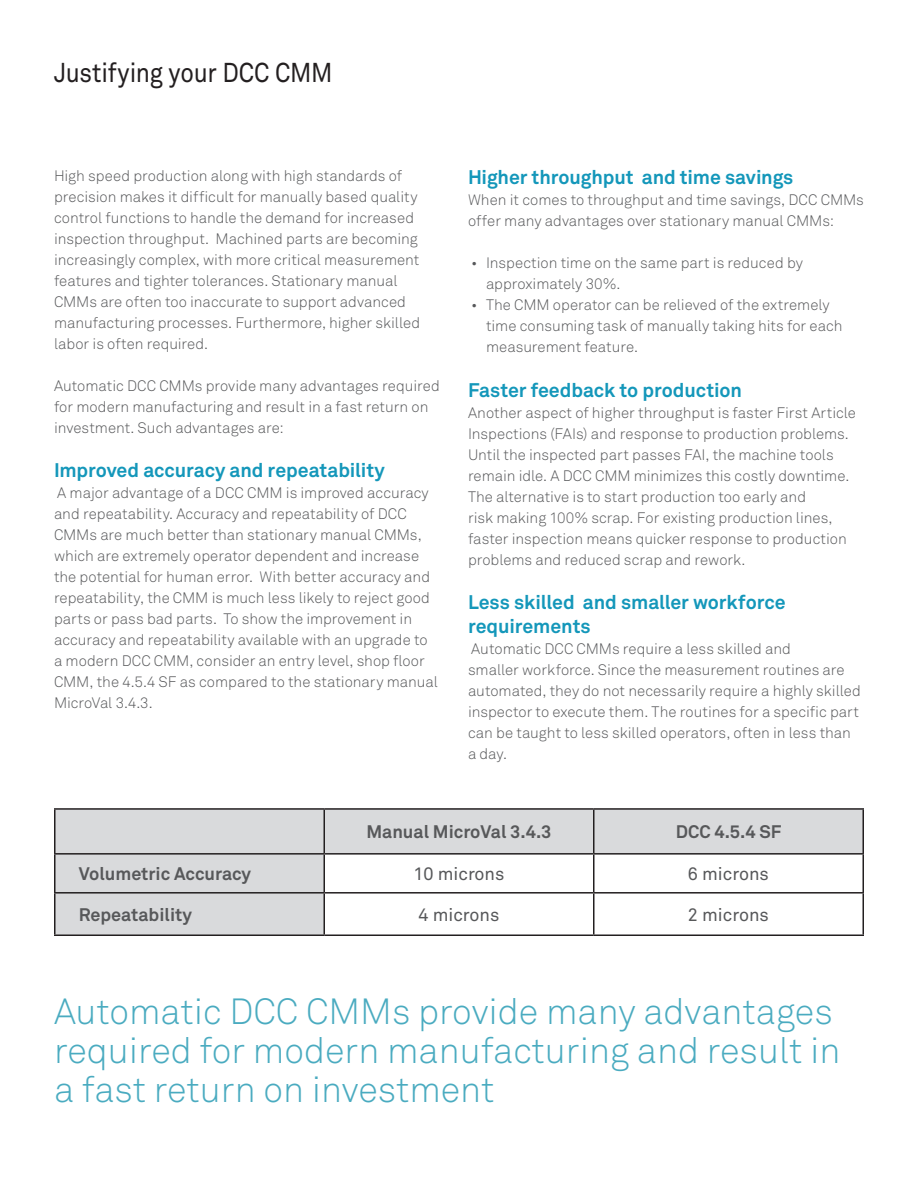
<style>
.page{position:relative;width:918px;height:1188px;background:#fff}
.page>*{position:absolute;margin:0;border:0;box-sizing:border-box;transform-origin:0 0}
.QUOTE{font:36px/39px "Akkurat Light Pro";color:#4aabc0}
.t1{font:27px "Akkurat Pro";letter-spacing:-.01em;color:#231f20;scale:.9 1}
.HEADER_2{font:700 19.5px/23.4px "Akkurat Pro";letter-spacing:-.005em;color:#1497ba}
.t2{font:700 18px "Akkurat Pro";color:#57585a}
.t3{font:18px "Akkurat Pro";color:#57585a}
.t4{font:15px/21px "Akkurat Light Pro";color:#57585a}
</style>
<div class="page">
<svg style="left:56px;top:810px;width:806px;height:124px;fill:#d9dadc"></svg>
<hr style="left:54px;top:808px;width:270px;height:2px;background:#231f20">
<hr style="left:54px;top:810px;width:2px;height:43px;background:#231f20">
<hr style="left:324px;top:808px;width:270px;height:2px;background:#231f20">
<hr style="left:324px;top:810px;width:1px;height:43px;background:#231f20">
<hr style="left:594px;top:808px;width:270px;height:2px;background:#231f20">
<hr style="left:593px;top:810px;width:1px;height:43px;background:#231f20">
<hr style="left:862px;top:810px;width:2px;height:43px;background:#231f20">
<hr style="left:324px;top:853px;width:270px;height:2px;background:#231f20">
<hr style="left:594px;top:853px;width:270px;height:2px;background:#231f20">
<hr style="left:593px;top:855px;width:1px;height:37px;background:#231f20">
<hr style="left:862px;top:855px;width:2px;height:37px;background:#231f20">
<hr style="left:324px;top:892px;width:270px;height:2px;background:#231f20">
<hr style="left:594px;top:892px;width:270px;height:2px;background:#231f20">
<hr style="left:593px;top:894px;width:1px;height:40px;background:#231f20">
<hr style="left:862px;top:894px;width:2px;height:40px;background:#231f20">
<hr style="left:324px;top:934px;width:270px;height:2px;background:#231f20">
<hr style="left:594px;top:934px;width:270px;height:2px;background:#231f20">
<hr style="left:54px;top:853px;width:270px;height:2px;background:#231f20">
<hr style="left:54px;top:855px;width:2px;height:37px;background:#231f20">
<hr style="left:324px;top:855px;width:1px;height:37px;background:#231f20">
<hr style="left:54px;top:892px;width:270px;height:2px;background:#231f20">
<hr style="left:54px;top:894px;width:2px;height:40px;background:#231f20">
<hr style="left:324px;top:894px;width:1px;height:40px;background:#231f20">
<hr style="left:54px;top:934px;width:270px;height:2px;background:#231f20">
<p class="t1" style="left:54px;top:57px;width:311px">Justifying your DCC CMM</p>
<p class="t4" style="left:54px;top:165px;width:368px">High speed production along with high standards of precision makes it difficult for manually based quality control functions to handle the demand for increased inspection throughput. Machined parts are becoming increasingly complex, with more critical measurement features and tighter tolerances. Stationary manual CMMs are often too inaccurate to support advanced manufacturing processes. Furthermore, higher skilled labor is often required.</p>
<p class="t4" style="left:54px;top:375px;width:387px">Automatic DCC CMMs provide many advantages required for modern manufacturing and result in a fast return on investment. Such advantages are:</p>
<p class="HEADER_2" style="left:54px;top:459px;width:332px">Improved accuracy and repeatability</p>
<p class="t4" style="left:54px;top:483px;width:385px">A major advantage of a DCC CMM is improved accuracy and repeatability. Accuracy and repeatability of DCC CMMs are much better than stationary manual CMMs, which are extremely operator dependent and increase the potential for human error. With better accuracy and repeatability, the CMM is much less likely to reject good parts or pass bad parts. To show the improvement in accuracy and repeatability available with an upgrade to a modern DCC CMM, consider an entry level, shop floor CMM, the 4.5.4 SF as compared to the stationary manual MicroVal 3.4.3.</p>
<p class="HEADER_2" style="left:468px;top:166px;width:327px">Higher throughput and time savings</p>
<p class="t4" style="left:468px;top:190px;width:397px">When it comes to throughput and time savings, DCC CMMs offer many advantages over stationary manual CMMs:</p>
<p class="t4" style="left:486px;top:253px;width:319px;text-indent:-15px">• Inspection time on the same part is reduced by approximately 30%.</p>
<p class="t4" style="left:486px;top:295px;width:358px;text-indent:-15px">• The CMM operator can be relieved of the extremely time consuming task of manually taking hits for each measurement feature.</p>
<p class="HEADER_2" style="left:468px;top:379px;width:276px">Faster feedback to production</p>
<p class="t4" style="left:468px;top:402px;width:390px">Another aspect of higher throughput is faster First Article Inspections (FAIs) and response to production problems.<br>Until the inspected part passes FAI, the machine tools remain idle. A DCC CMM minimizes this costly downtime.<br>The alternative is to start production too early and<br>risk making 100% scrap. For existing production lines, faster inspection means quicker response to production problems and reduced scrap and rework.</p>
<p class="HEADER_2" style="left:468px;top:591px;width:319px">Less skilled and smaller workforce requirements</p>
<p class="t4" style="left:468px;top:638px;width:394px">Automatic DCC CMMs require a less skilled and<br>smaller workforce. Since the measurement routines are automated, they do not necessarily require a highly skilled inspector to execute them. The routines for a specific part can be taught to less skilled operators, often in less than a day.</p>
<p class="t2" style="left:366px;top:821px;width:187px">Manual MicroVal 3.4.3</p>
<p class="t2" style="left:676px;top:821px;width:107px">DCC 4.5.4 SF</p>
<p class="t2" style="left:79px;top:863px;width:174px">Volumetric Accuracy</p>
<p class="t3" style="left:413px;top:864px;width:93px">10 microns</p>
<p class="t3" style="left:688px;top:864px;width:83px">6 microns</p>
<p class="t2" style="left:79px;top:904px;width:115px">Repeatability</p>
<p class="t3" style="left:418px;top:904px;width:83px">4 microns</p>
<p class="t3" style="left:688px;top:904px;width:83px">2 microns</p>
<p class="QUOTE" style="left:54px;top:993px;width:788px">Automatic DCC CMMs provide many advantages required for modern manufacturing and result in a fast return on investment</p>
</div>
